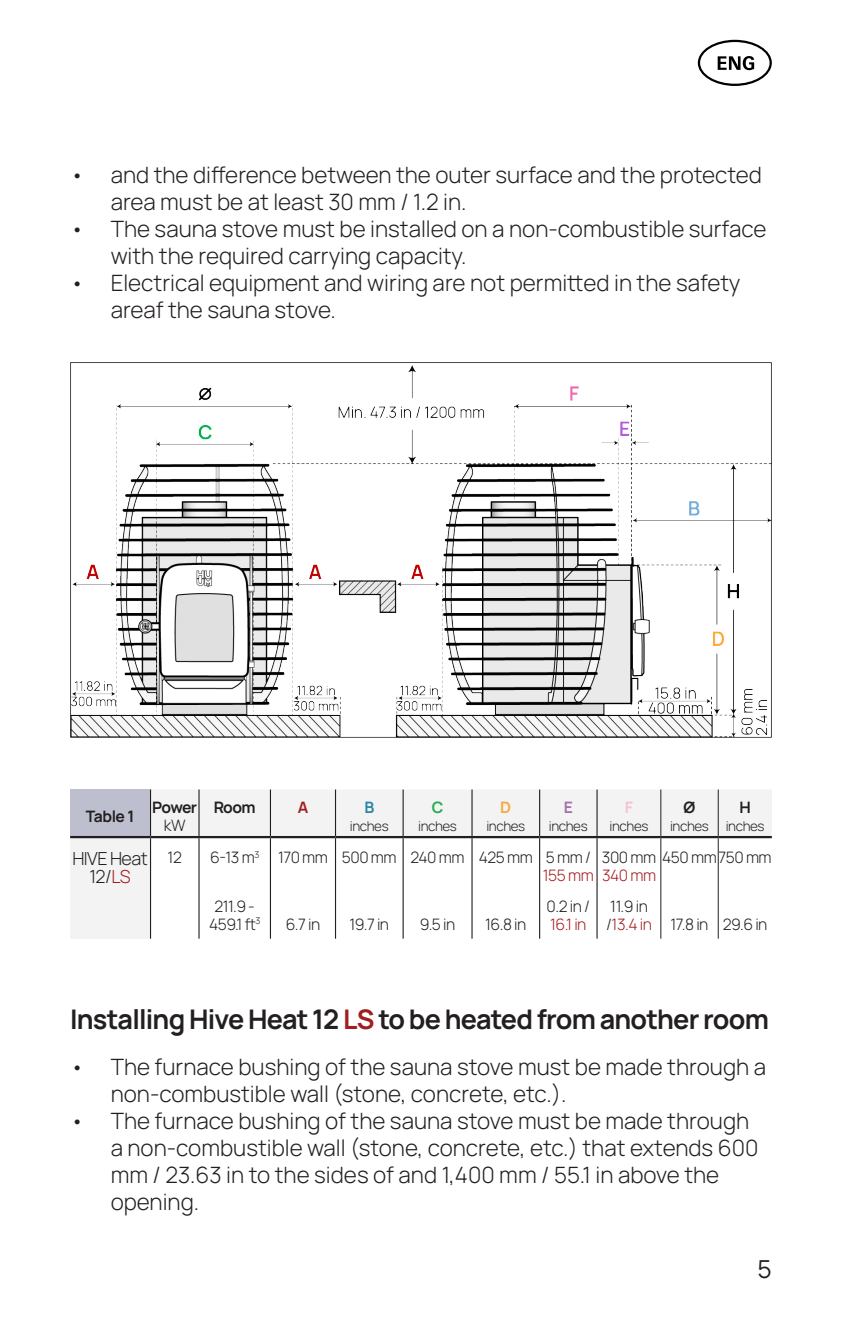
<style>
.page{position:relative;width:842px;height:1340px;background:#fff}
.page>*{position:absolute;margin:0;border:0;box-sizing:border-box;transform-origin:0 0}
.Pealkiri_väike{font:700 27px "Manrope";letter-spacing:-.03em;color:#231f20}
.t1{font:24.75px "Manrope";color:#231f20}
.t2{font:300 22.5px/27px "Manrope";color:#231f20}
.table_text{font:300 18px/18px "Manrope";letter-spacing:-.03em;color:#231f20;text-align:center}
.table_text-2{font:300 15.75px/18px "Manrope";letter-spacing:-.03em;color:#231f20}
.table_text-3{font:700 15.75px/18px "Manrope";letter-spacing:-.045em;color:#231f20;text-align:center}
.table_text-4{font:300 15.75px/18px "Manrope";letter-spacing:-.03em;color:#a21d20}
.leib{font:700 15.75px "Manrope";color:#231f20}
.table_text-5{font:700 15.75px "Manrope";color:#a21d20}
.table_text-6{font:700 15.75px "Manrope";color:#2e85a7}
.table_text-7{font:700 15.75px "Manrope";color:#20ad4f}
.table_text-8{font:700 15.75px "Manrope";color:#faa83d}
.table_text-9{font:700 15.75px "Manrope";color:#a76fae}
.table_text-10{font:700 15.75px "Manrope";color:#f3c3d2}
.table_text-11{font:300 13.5px "Manrope";letter-spacing:-.03em;color:#231f20}
.s1{font-weight:300}
.s2{color:#a21d20}
.s3{color:#231f20}
</style>
<div class="page">
<img style="left:70px;top:363px;width:702px;height:374px">
<div style="left:70px;top:789px;width:81px;height:48px;background:#bdbfce"></div>
<div style="left:151px;top:789px;width:621px;height:47px;background:#f3f3f3"></div>
<div style="left:70px;top:837px;width:81px;height:101px;background:#f3f3f3"></div>
<hr style="left:150px;top:789px;width:1px;height:47px;background:#231f20">
<hr style="left:198px;top:789px;width:2px;height:47px;background:#231f20">
<hr style="left:270px;top:789px;width:1px;height:47px;background:#231f20">
<hr style="left:335px;top:789px;width:1px;height:47px;background:#231f20">
<hr style="left:403px;top:789px;width:1px;height:47px;background:#231f20">
<hr style="left:471px;top:789px;width:2px;height:47px;background:#231f20">
<hr style="left:539px;top:789px;width:1px;height:47px;background:#231f20">
<hr style="left:596px;top:789px;width:2px;height:47px;background:#231f20">
<hr style="left:150px;top:838px;width:1px;height:100px;background:#231f20">
<hr style="left:198px;top:838px;width:2px;height:100px;background:#231f20">
<hr style="left:270px;top:838px;width:1px;height:100px;background:#231f20">
<hr style="left:335px;top:838px;width:1px;height:100px;background:#231f20">
<hr style="left:403px;top:838px;width:1px;height:100px;background:#231f20">
<hr style="left:471px;top:838px;width:2px;height:100px;background:#231f20">
<hr style="left:539px;top:838px;width:1px;height:100px;background:#231f20">
<hr style="left:596px;top:838px;width:2px;height:100px;background:#231f20">
<hr style="left:660px;top:789px;width:1px;height:47px;background:#231f20">
<hr style="left:718px;top:789px;width:1px;height:47px;background:#231f20">
<hr style="left:660px;top:838px;width:1px;height:100px;background:#231f20">
<hr style="left:718px;top:838px;width:1px;height:100px;background:#231f20">
<hr style="left:70px;top:836px;width:81px;height:2px;background:#231f20">
<hr style="left:151px;top:836px;width:48px;height:2px;background:#231f20">
<hr style="left:199px;top:836px;width:71px;height:2px;background:#231f20">
<hr style="left:270px;top:836px;width:65px;height:2px;background:#231f20">
<hr style="left:335px;top:836px;width:68px;height:2px;background:#231f20">
<hr style="left:403px;top:836px;width:69px;height:2px;background:#231f20">
<hr style="left:472px;top:836px;width:68px;height:2px;background:#231f20">
<hr style="left:540px;top:836px;width:57px;height:2px;background:#231f20">
<hr style="left:597px;top:836px;width:64px;height:2px;background:#231f20">
<hr style="left:661px;top:836px;width:57px;height:2px;background:#231f20">
<hr style="left:718px;top:836px;width:54px;height:2px;background:#231f20">
<svg style="left:698px;top:40px;width:74px;height:46px"></svg>
<p class="t2" style="left:111px;top:161px;width:653px;text-indent:-40px">• and the difference between the outer surface and the protected area must be at least 30 mm / 1.2 in.</p>
<p class="t2" style="left:111px;top:215px;width:657px;text-indent:-40px">• The sauna stove must be installed on a non-combustible surface with the required carrying capacity.</p>
<p class="t2" style="left:111px;top:269px;width:631px;text-indent:-40px">• Electrical equipment and wiring are not permitted in the safety areaf the sauna stove.</p>
<p class="table_text-3" style="left:86px;top:805px;width:50px">Table 1</p>
<p class="table_text-3" style="left:152px;top:796px;width:46px">Power <span class="s1">kW</span></p>
<p class="leib" style="left:214px;top:793px;width:43px">Room</p>
<p class="table_text-5" style="left:298px;top:793px;width:12px">A</p>
<p class="table_text-6" style="left:364px;top:793px;width:11px">B</p>
<p class="table_text-11" style="left:350px;top:816px;width:40px">inches</p>
<p class="table_text-7" style="left:432px;top:793px;width:13px">C</p>
<p class="table_text-11" style="left:418px;top:816px;width:40px">inches</p>
<p class="table_text-8" style="left:500px;top:793px;width:13px">D</p>
<p class="table_text-11" style="left:486px;top:816px;width:40px">inches</p>
<p class="table_text-9" style="left:564px;top:793px;width:11px">E</p>
<p class="table_text-11" style="left:549px;top:816px;width:40px">inches</p>
<p class="table_text-10" style="left:625px;top:793px;width:10px">F</p>
<p class="table_text-11" style="left:610px;top:816px;width:40px">inches</p>
<p class="leib" style="left:684px;top:793px;width:13px">Ø</p>
<p class="table_text-11" style="left:670px;top:816px;width:40px">inches</p>
<p class="leib" style="left:739px;top:793px;width:13px">H</p>
<p class="table_text-11" style="left:726px;top:816px;width:40px">inches</p>
<p class="table_text" style="left:72px;top:848px;width:77px">HIVE Heat<br>12/<span class="s2">LS</span></p>
<p class="table_text-2" style="left:168px;top:847px;width:16px">12</p>
<p class="table_text-2" style="left:210px;top:847px;width:51px">6-13 m<sup>3</sup></p>
<p class="table_text-2" style="left:209px;top:896px;width:53px;text-align:center">211.9 -<br>459.1 ft<sup>3</sup></p>
<p class="table_text-2" style="left:278px;top:847px;width:51px">170 mm</p>
<p class="table_text-2" style="left:342px;top:847px;width:56px">500 mm</p>
<p class="table_text-2" style="left:411px;top:847px;width:56px">240 mm</p>
<p class="table_text-2" style="left:286px;top:914px;width:36px">6.7 in</p>
<p class="table_text-2" style="left:349px;top:914px;width:41px">19.7 in</p>
<p class="table_text-2" style="left:420px;top:914px;width:37px">9.5 in</p>
<p class="table_text-2" style="left:479px;top:847px;width:56px">425 mm</p>
<p class="table_text-2" style="left:485px;top:914px;width:43px">16.8 in</p>
<p class="table_text-4" style="left:543px;top:847px;width:52px"><span class="s3">5 mm /<br></span>155 mm</p>
<p class="table_text-2" style="left:547px;top:896px;width:45px">0.2 in /<br><span class="s2">16.1 in</span></p>
<p class="table_text-2" style="left:602px;top:847px;width:171px">300 mm 450 mm750 mm<br><span class="s2">340 mm</span></p>
<p class="table_text-2" style="left:606px;top:896px;width:47px">11.9 in /<span class="s2">13.4 in</span></p>
<p class="table_text-2" style="left:670px;top:914px;width:39px">17.8 in</p>
<p class="table_text-2" style="left:723px;top:914px;width:46px">29.6 in</p>
<p class="Pealkiri_väike" style="left:70px;top:996px;width:700px">Installing Hive Heat 12 <span class="s2">LS</span> to be heated from another room</p>
<p class="t2" style="left:111px;top:1052px;width:657px;text-indent:-40px">• The furnace bushing of the sauna stove must be made through a non-combustible wall (stone, concrete, etc.).</p>
<p class="t2" style="left:111px;top:1106px;width:649px;text-indent:-40px">• The furnace bushing of the sauna stove must be made through a non-combustible wall (stone, concrete, etc.) that extends 600 mm / 23.63 in to the sides of and 1,400 mm / 55.1 in above the opening.</p>
<p class="t1" style="left:757px;top:1250px;width:16px">5</p>
</div>
